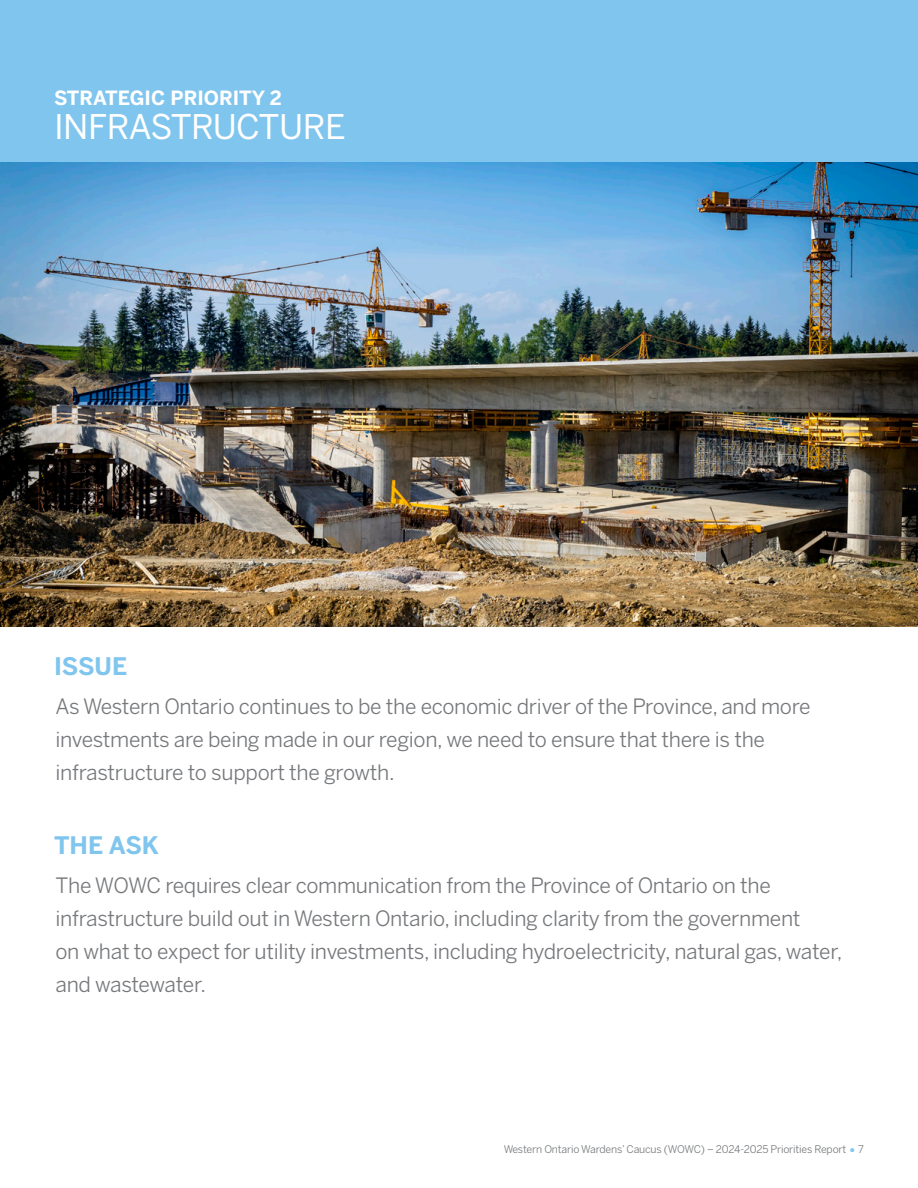
<style>
.page{position:relative;width:918px;height:1188px;background:#fff}
.page>*{position:absolute;margin:0;border:0;box-sizing:border-box;transform-origin:0 0}
.section_head{font:33.75px "Benton Sans";letter-spacing:-.015em;color:#fff}
.body_header{font:700 24px "Benton Sans";color:#80c5ed}
.body_large_2023{font:21px/33px "Benton Sans";letter-spacing:-.015em;color:#76787b}
.section_head_intro{font:700 19.5px "Benton Sans";color:#fff}
.t1{font:10.5px "Benton Sans";letter-spacing:-.015em;color:#76787b}
.s1{font-size:16.8px;color:#80c5ed}
</style>
<div class="page">
<img style="left:0;top:162px;width:918px;height:464px">
<div style="left:0;top:0;width:918px;height:162px;background:#80c5ed"></div>
<p class="section_head_intro" style="left:54px;top:86px;width:229px">STRATEGIC PRIORITY 2</p>
<p class="section_head" style="left:54px;top:107px;width:293px">INFRASTRUCTURE</p>
<p class="body_header" style="left:54px;top:652px;width:75px">ISSUE</p>
<p class="body_large_2023" style="left:56px;top:689px;width:757px">As Western Ontario continues to be the economic driver of the Province, and more investments are being made in our region, we need to ensure that there is the infrastructure to support the growth.</p>
<p class="body_header" style="left:54px;top:831px;width:107px">THE ASK</p>
<p class="body_large_2023" style="left:56px;top:868px;width:788px">The WOWC requires clear communication from the Province of Ontario on the infrastructure build out in Western Ontario, including clarity from the government<br>on what to expect for utility investments, including hydroelectricity, natural gas, water, and wastewater.</p>
<p class="t1" style="left:504px;top:1143px;width:362px">Western Ontario Wardens’ Caucus (WOWC) – 2024-2025 Priorities Report <span class="s1">•</span> 7</p>
</div>
